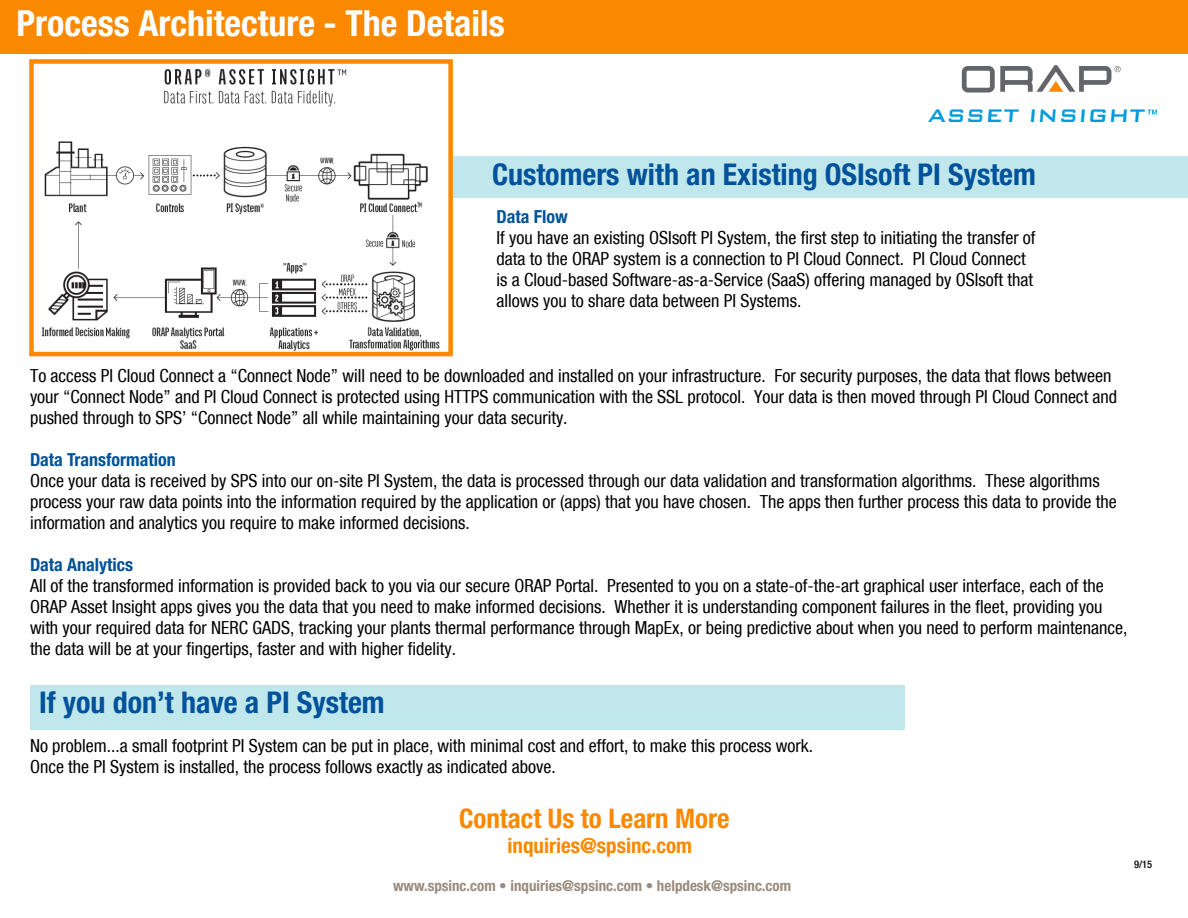
<style>
.page{position:relative;width:1188px;height:918px;background:#fff}
.page>*{position:absolute;margin:0;border:0;box-sizing:border-box;transform-origin:0 0}
.Company_Name{font:700 condensed 36px "Helvetica Neue LT Std";color:#fff}
.Company_Name-2{font:700 condensed 30px "Helvetica Neue LT Std";color:#01529a}
.Company_Name-3{font:700 condensed 27px "Helvetica Neue LT Std";color:#fa8900}
.t1{font:500 24.3px "Bank Gothic BT";color:#009bde}
.Company_Name-4{font:700 condensed 21px "Helvetica Neue LT Std";color:#fa8900}
.Company_Name-5{font:condensed 18px/21px "Helvetica Neue";color:#000}
.Company_Name-6{font:700 condensed 18px "Helvetica Neue LT Std";color:#01529a}
.bold{font:700 condensed 15px "Helvetica Neue LT Std";color:#998b7d}
.bold-2{font:500 condensed 10.5px "Helvetica Neue LT Std";color:#000}
</style>
<div class="page">
<div style="left:0;top:0;width:1188px;height:54px;background:#fa8900"></div>
<svg style="left:962px;top:65px;width:159px;height:28px"></svg>
<svg style="left:1147px;top:110px;width:10px;height:5px"></svg>
<div style="left:436px;top:156px;width:752px;height:42px;background:#c0e7eb"></div>
<div style="left:30px;top:686px;width:874px;height:44px;background:#c0e7eb"></div>
<img style="left:41px;top:69px;width:407px;height:282px">
<div style="left:29px;top:59px;width:424px;height:297px;border:4px solid #fa8900"></div>
<p class="Company_Name" style="left:16px;top:2px;width:490px">Process Architecture - The Details</p>
<p class="t1" style="left:928px;top:102px;width:221px">ASSET INSIGHT</p>
<p class="Company_Name-2" style="left:492px;top:156px;width:545px">Customers with an Existing OSIsoft PI System</p>
<p class="Company_Name-6" style="left:496px;top:206px;width:73px">Data Flow</p>
<p class="Company_Name-5" style="left:496px;top:227px;width:541px">If you have an existing OSIsoft PI System, the first step to initiating the transfer of data to the ORAP system is a connection to PI Cloud Connect. PI Cloud Connect is a Cloud-based Software-as-a-Service (SaaS) offering managed by OSIsoft that allows you to share data between PI Systems.</p>
<p class="Company_Name-5" style="left:30px;top:365px;width:1089px">To access PI Cloud Connect a “Connect Node” will need to be downloaded and installed on your infrastructure. For security purposes, the data that flows between your “Connect Node” and PI Cloud Connect is protected using HTTPS communication with the SSL protocol. Your data is then moved through PI Cloud Connect and pushed through to SPS’ “Connect Node” all while maintaining your data security.</p>
<p class="Company_Name-6" style="left:30px;top:449px;width:147px">Data Transformation</p>
<p class="Company_Name-5" style="left:30px;top:470px;width:1088px">Once your data is received by SPS into our on-site PI System, the data is processed through our data validation and transformation algorithms. These algorithms process your raw data points into the information required by the application or (apps) that you have chosen. The apps then further process this data to provide the information and analytics you require to make informed decisions.</p>
<p class="Company_Name-6" style="left:30px;top:554px;width:105px">Data Analytics</p>
<p class="Company_Name-5" style="left:30px;top:575px;width:1099px">All of the transformed information is provided back to you via our secure ORAP Portal. Presented to you on a state-of-the-art graphical user interface, each of the ORAP Asset Insight apps gives you the data that you need to make informed decisions. Whether it is understanding component failures in the fleet, providing you with your required data for NERC GADS, tracking your plants thermal performance through MapEx, or being predictive about when you need to perform maintenance, the data will be at your fingertips, faster and with higher fidelity.</p>
<p class="Company_Name-2" style="left:39px;top:684px;width:347px">If you don’t have a PI System</p>
<p class="Company_Name-5" style="left:30px;top:735px;width:785px">No problem...a small footprint PI System can be put in place, with minimal cost and effort, to make this process work.<br>Once the PI System is installed, the process follows exactly as indicated above.</p>
<p class="Company_Name-3" style="left:459px;top:802px;width:272px">Contact Us to Learn More</p>
<p class="Company_Name-4" style="left:508px;top:833px;width:186px">inquiries@spsinc.com</p>
<p class="bold" style="left:393px;top:876px;width:400px">www.spsinc.com • inquiries@spsinc.com • helpdesk@spsinc.com</p>
<p class="bold-2" style="left:1134px;top:858px;width:20px">9/15</p>
</div>
